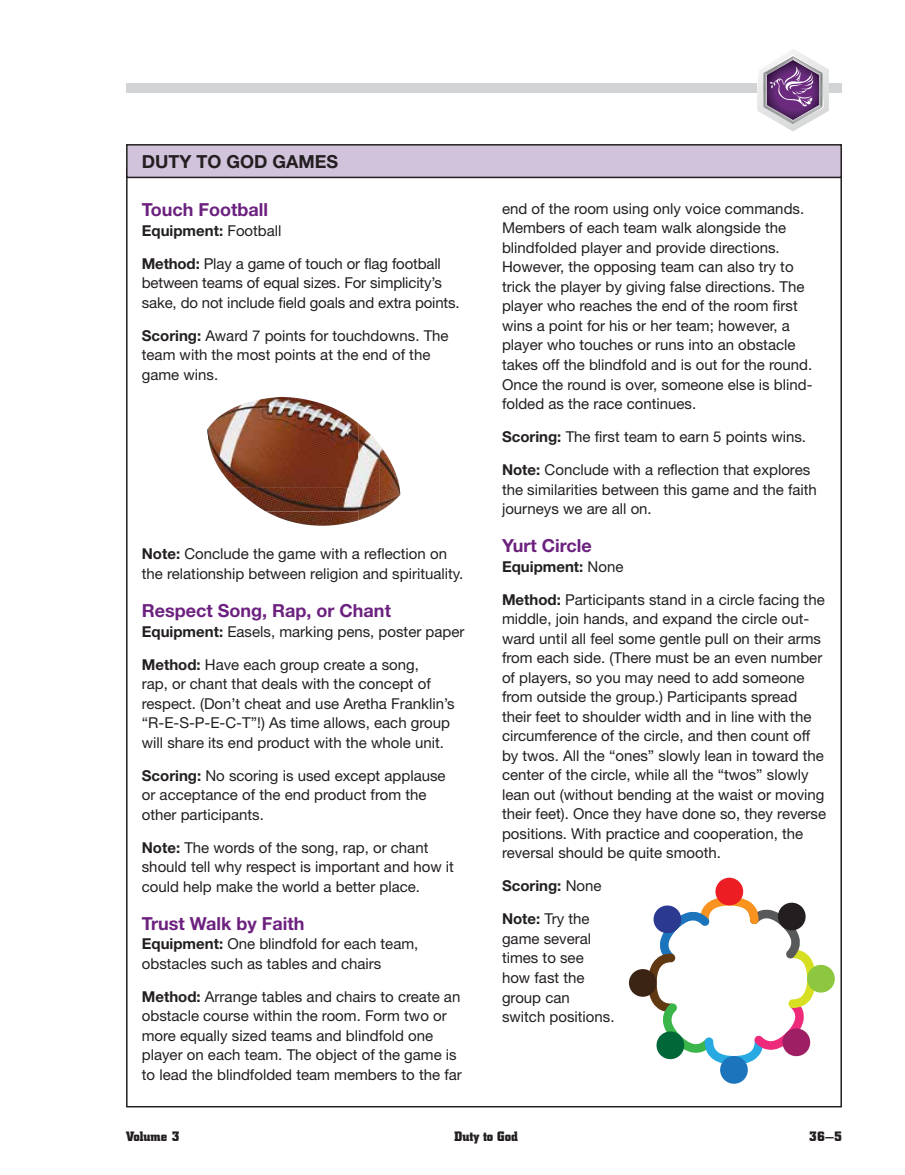
<style>
.page{position:relative;width:905px;height:1175px;background:#fff}
.page>*{position:absolute;margin:0;border:0;box-sizing:border-box;transform-origin:0 0}
.t1{font:700 18px "Helvetica Neue";color:#6c217f}
.t2{font:700 18px "Helvetica Neue";color:#231f20}
.t3{font:15px/19.5px "Helvetica Neue";color:#231f20}
.t4{font:700 15px "Helvetica Neue";color:#231f20}
.t5{font:700 13.5px "City";color:#231f20}
.s1{font-weight:400}
.s2{font-weight:700}
</style>
<div class="page">
<div style="left:127px;top:145px;width:714px;height:32px;background:#d1c3dc"></div>
<div style="left:126px;top:144px;width:716px;height:34px;border:2px solid #231f20"></div>
<div style="left:126px;top:83px;width:716px;height:10px;background:#d1d3d4"></div>
<svg style="left:757px;top:49px;width:71px;height:82px"></svg>
<img style="left:207px;top:399px;width:152px;height:122px">
<img style="left:231px;top:397px;width:51px;height:12px">
<img style="left:358px;top:423px;width:22px;height:97px">
<img style="left:380px;top:446px;width:20px;height:65px">
<img style="left:235px;top:488px;width:123px;height:23px">
<img style="left:266px;top:511px;width:92px;height:15px">
<div style="left:715px;top:877px;width:28px;height:28px;background:#ed1d24;border-radius:50%"></div>
<div style="left:629px;top:969px;width:27px;height:27px;background:#3c2415;border-radius:50%"></div>
<div style="left:720px;top:1056px;width:27px;height:27px;background:#1c75bc;border-radius:50%"></div>
<div style="left:807px;top:964px;width:27px;height:28px;background:#8dc63f;border-radius:50%"></div>
<svg style="left:648px;top:897px;width:167px;height:167px"></svg>
<p class="t2" style="left:142px;top:150px;width:198px">DUTY TO GOD GAMES</p>
<p class="t1" style="left:142px;top:199px;width:128px">Touch Football</p>
<p class="t4" style="left:142px;top:221px;width:141px">Equipment: <span class="s1">Football</span></p>
<p class="t3" style="left:142px;top:253px;width:319px"><span class="s2">Method:</span> Play a game of touch or flag football between teams of equal sizes. For simplicity’s sake, do not include field goals and extra points.</p>
<p class="t3" style="left:142px;top:325px;width:308px"><span class="s2">Scoring:</span> Award 7 points for touchdowns. The team with the most points at the end of the game wins.</p>
<p class="t3" style="left:142px;top:544px;width:323px"><span class="s2">Note:</span> Conclude the game with a reflection on the relationship between religion and spirituality.</p>
<p class="t1" style="left:142px;top:599px;width:251px">Respect Song, Rap, or Chant</p>
<p class="t3" style="left:142px;top:621px;width:324px"><span class="s2">Equipment:</span> Easels, marking pens, poster paper</p>
<p class="t3" style="left:142px;top:654px;width:314px"><span class="s2">Method:</span> Have each group create a song,<br>rap, or chant that deals with the concept of respect. (Don’t cheat and use Aretha Franklin’s “R-E-S-P-E-C-T”!) As time allows, each group will share its end product with the whole unit.</p>
<p class="t3" style="left:142px;top:765px;width:305px"><span class="s2">Scoring:</span> No scoring is used except applause or acceptance of the end product from the other participants.</p>
<p class="t3" style="left:142px;top:837px;width:314px"><span class="s2">Note:</span> The words of the song, rap, or chant should tell why respect is important and how it could help make the world a better place.</p>
<p class="t1" style="left:142px;top:912px;width:164px">Trust Walk by Faith</p>
<p class="t3" style="left:142px;top:934px;width:278px"><span class="s2">Equipment:</span> One blindfold for each team, obstacles such as tables and chairs</p>
<p class="t3" style="left:142px;top:986px;width:321px"><span class="s2">Method:</span> Arrange tables and chairs to create an obstacle course within the room. Form two or more equally sized teams and blindfold one player on each team. The object of the game is to lead the blindfolded team members to the far</p>
<p class="t3" style="left:502px;top:199px;width:312px">end of the room using only voice commands.<br>Members of each team walk alongside the blindfolded player and provide directions.<br>However, the opposing team can also try to trick the player by giving false directions. The player who reaches the end of the room first wins a point for his or her team; however, a player who touches or runs into an obstacle takes off the blindfold and is out for the round.<br>Once the round is over, someone else is blind&shy;folded as the race continues.</p>
<p class="t3" style="left:502px;top:427px;width:305px"><span class="s2">Scoring:</span> The first team to earn 5 points wins.</p>
<p class="t3" style="left:502px;top:460px;width:316px"><span class="s2">Note:</span> Conclude with a reflection that explores the similarities between this game and the faith journeys we are all on.</p>
<p class="t1" style="left:502px;top:535px;width:91px">Yurt Circle</p>
<p class="t4" style="left:502px;top:557px;width:123px">Equipment: <span class="s1">None</span></p>
<p class="t3" style="left:502px;top:589px;width:326px"><span class="s2">Method:</span> Participants stand in a circle facing the middle, join hands, and expand the circle out&shy;ward until all feel some gentle pull on their arms from each side. (There must be an even number of players, so you may need to add someone from outside the group.) Participants spread their feet to shoulder width and in line with the circumference of the circle, and then count off by twos. All the “ones” slowly lean in toward the center of the circle, while all the “twos” slowly lean out (without bending at the waist or moving their feet). Once they have done so, they reverse positions. With practice and cooperation, the reversal should be quite smooth.</p>
<p class="t4" style="left:502px;top:876px;width:101px">Scoring: <span class="s1">None</span></p>
<p class="t3" style="left:502px;top:909px;width:114px"><span class="s2">Note:</span> Try the game several times to see how fast the group can switch positions.</p>
<p class="t5" style="left:126px;top:1129px;width:55px">Volume 3</p>
<p class="t5" style="left:454px;top:1129px;width:65px">Duty to God</p>
<p class="t5" style="left:809px;top:1129px;width:34px">36—5</p>
</div>
